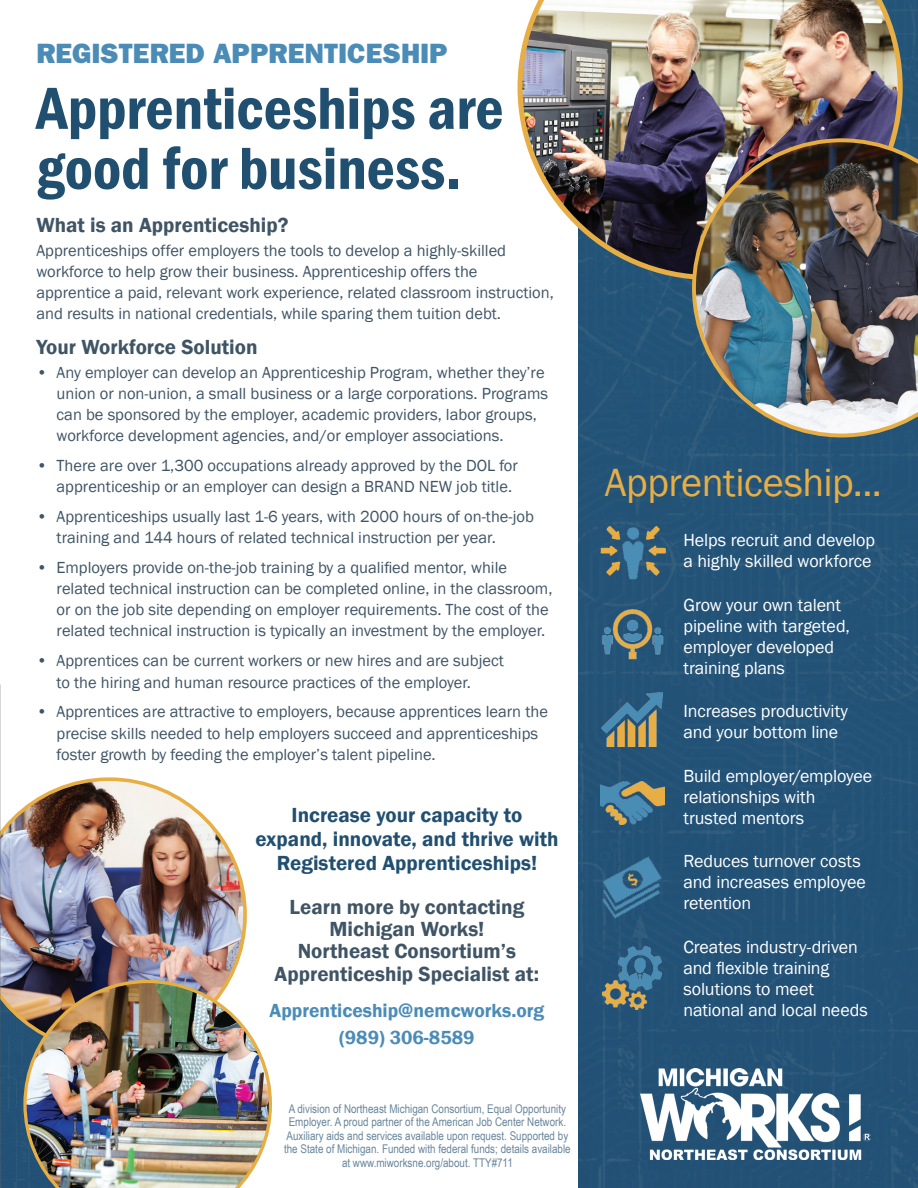
<style>
.page{position:relative;width:918px;height:1188px;background:#fff}
.page>*{position:absolute;margin:0;border:0;box-sizing:border-box;transform-origin:0 0}
.t1{font:600 condensed 61.5px/60px "Franklin Gothic";color:#214f70}
.t2{font:40.5px "Franklin Gothic";letter-spacing:-.01em;color:#e7ae45}
.t3{font:28.05px "ITC Franklin Gothic Std Hvy";color:#4b8cb7}
.t4{font:600 21px/22.5px "Franklin Gothic";color:#3f5465;text-align:center}
.t5{font:600 21px/24px "Franklin Gothic";color:#214f70;text-align:center}
.t6{font:600 19.5px/27px "Franklin Gothic";color:#4b8cb7;text-align:center}
.t7{font:18px/21px "Franklin Gothic";letter-spacing:-.01em;color:#fff}
.t8{font:16.5px/21px "Franklin Gothic";color:#3f5465}
.t9{font:12px/13.5px "Arial Narrow";color:#67859b;text-align:center}
</style>
<div class="page">
<div style="left:0;top:899px;width:109px;height:289px;background:#235277"></div>
<img style="left:0;top:777px;width:247px;height:276px">
<div style="left:579px;top:0;width:339px;height:1188px;background:#235277"></div>
<img style="left:640px;top:1068px;width:231px;height:91px">
<img style="left:518px;top:0;width:385px;height:280px">
<img style="left:692px;top:138px;width:226px;height:299px">
<img style="left:23px;top:980px;width:249px;height:208px">
<img style="left:602px;top:692px;width:60px;height:54px">
<img style="left:602px;top:947px;width:60px;height:63px">
<img style="left:600px;top:855px;width:65px;height:64px">
<img style="left:601px;top:521px;width:64px;height:59px">
<img style="left:600px;top:782px;width:65px;height:43px">
<img style="left:602px;top:609px;width:63px;height:51px">
<h3 class="t3" style="left:36px;top:37px;width:413px">REGISTERED APPRENTICESHIP</h3>
<h1 class="t1" style="left:36px;top:77px;width:469px">Apprenticeships are good for business.</h1>
<p class="t4" style="left:36px;top:214px;width:254px">What is an Apprenticeship?</p>
<p class="t8" style="left:36px;top:241px;width:519px">Apprenticeships offer employers the tools to develop a highly-skilled workforce to help grow their business. Apprenticeship offers the apprentice a paid, relevant work experience, related classroom instruction, and results in national credentials, while sparing them tuition debt.</p>
<p class="t4" style="left:36px;top:336px;width:223px">Your Workforce Solution</p>
<p class="t8" style="left:57px;top:363px;width:493px;text-indent:-20px">• Any employer can develop an Apprenticeship Program, whether they’re union or non-union, a small business or a large corporations. Programs can be sponsored by the employer, academic providers, labor groups, workforce development agencies, and/or employer associations.</p>
<p class="t8" style="left:57px;top:456px;width:463px;text-indent:-20px">• There are over 1,300 occupations already approved by the DOL for apprenticeship or an employer can design a BRAND NEW job title.</p>
<p class="t8" style="left:57px;top:507px;width:479px;text-indent:-20px">• Apprenticeships usually last 1-6 years, with 2000 hours of on-the-job training and 144 hours of related technical instruction per year.</p>
<p class="t8" style="left:57px;top:558px;width:497px;text-indent:-20px">• Employers provide on-the-job training by a qualified mentor, while related technical instruction can be completed online, in the classroom, or on the job site depending on employer requirements. The cost of the related technical instruction is typically an investment by the employer.</p>
<p class="t8" style="left:57px;top:651px;width:449px;text-indent:-20px">• Apprentices can be current workers or new hires and are subject to the hiring and human resource practices of the employer.</p>
<p class="t8" style="left:57px;top:702px;width:493px;text-indent:-20px">• Apprentices are attractive to employers, because apprentices learn the precise skills needed to help employers succeed and apprenticeships foster growth by feeding the employer’s talent pipeline.</p>
<p class="t5" style="left:255px;top:803px;width:305px">Increase your capacity to expand, innovate, and thrive with<br>Registered Apprenticeships!</p>
<p class="t4" style="left:275px;top:895px;width:266px">Learn more by contacting<br>Michigan Works!<br>Northeast Consortium’s<br>Apprenticeship Specialist at:</p>
<p class="t6" style="left:270px;top:997px;width:276px">Apprenticeship@nemcworks.org (989) 306-8589</p>
<p class="t9" style="left:284px;top:1101px;width:288px">A division of Northeast Michigan Consortium, Equal Opportunity Employer. A proud partner of the American Job Center Network.<br>Auxiliary aids and services available upon request. Supported by the State of Michigan. Funded with federal funds; details available at www.miworksne.org/about. TTY#711</p>
<h2 class="t2" style="left:605px;top:457px;width:279px">Apprenticeship...</h2>
<p class="t7" style="left:684px;top:530px;width:193px">Helps recruit and develop a highly skilled workforce</p>
<p class="t7" style="left:684px;top:595px;width:168px">Grow your own talent pipeline with targeted, employer developed training plans</p>
<p class="t7" style="left:684px;top:701px;width:166px">Increases productivity and your bottom line</p>
<p class="t7" style="left:684px;top:766px;width:190px">Build employer/employee relationships with trusted mentors</p>
<p class="t7" style="left:684px;top:851px;width:184px">Reduces turnover costs and increases employee retention</p>
<p class="t7" style="left:684px;top:937px;width:186px">Creates industry-driven and flexible training solutions to meet national and local needs</p>
</div>
